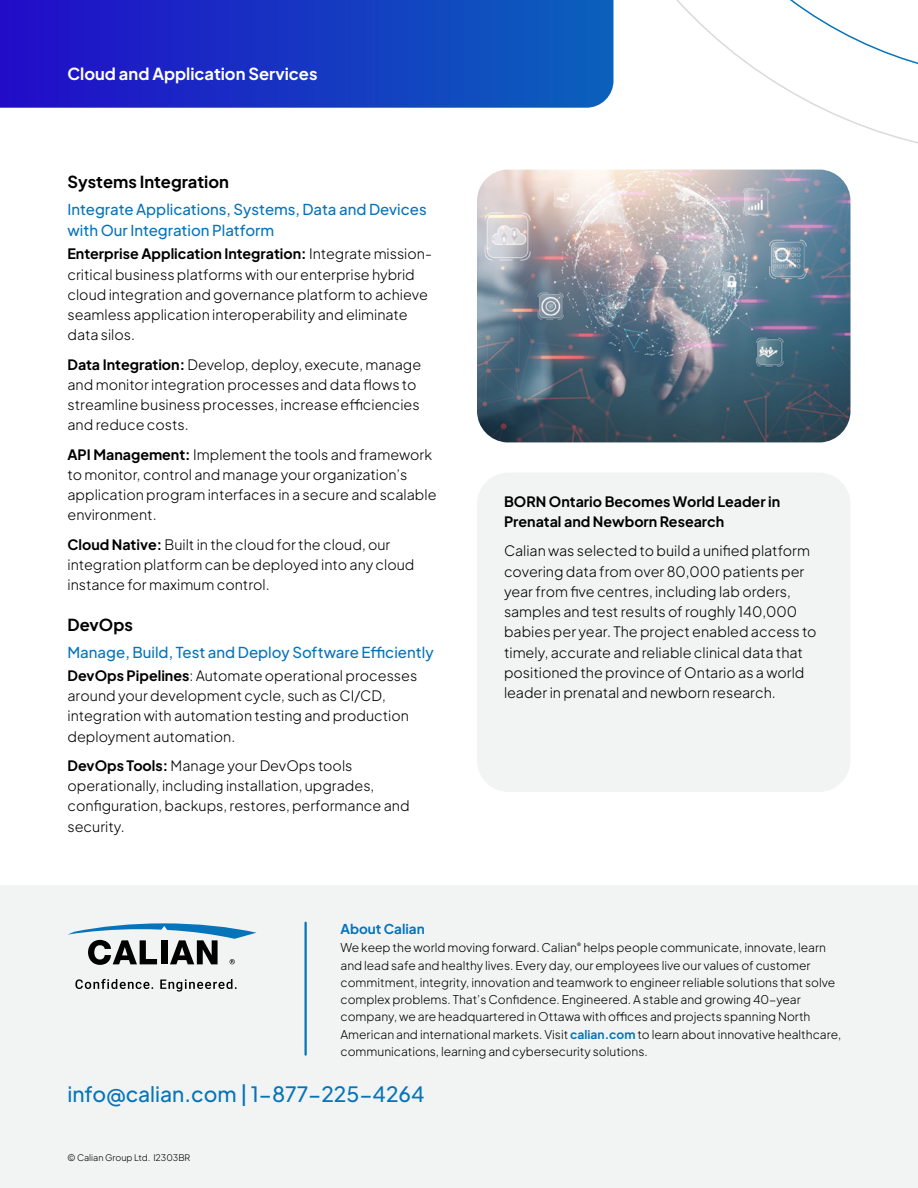
<style>
.page{position:relative;width:918px;height:1188px;background:#fff}
.page>*{position:absolute;margin:0;border:0;box-sizing:border-box;transform-origin:0 0}
.t1{font:500 21px "Plus Jakarta Sans";color:#0574b9}
.t2{font:700 16.5px "Plus Jakarta Sans";color:#fff}
._2nd_Level_Heading{font:700 16.5px "Plus Jakarta Sans";color:#000}
._3rd_Level_Heading{font:500 15px/21px "Plus Jakarta Sans";color:#0574b9}
.Body_Copy{font:300 14.25px/20.2px "Plus Jakarta Sans";color:#000}
.Body_Copy-2{font:700 14.25px/20.2px "Plus Jakarta Sans";color:#000}
.t3{font:700 13.5px "Plus Jakarta Sans";color:#0574b9}
.t4{font:300 12px/17.2px "Plus Jakarta Sans";color:#000}
.t5{font:300 9px "Plus Jakarta Sans";color:#000}
.s1{font-weight:700}
.s2{font-weight:700;color:#0574b9}
</style>
<div class="page">
<div style="left:0;top:885px;width:918px;height:303px;background:#f2f4f4"></div>
<svg style="left:68px;top:923px;width:188px;height:42px"></svg>
<svg style="left:75px;top:979px;width:78px;height:10px"></svg>
<svg style="left:160px;top:979px;width:77px;height:13px"></svg>
<hr style="left:304px;top:923px;width:3px;height:132px;background:#0574b9">
<svg style="left:0;top:0;width:614px;height:108px;background:#1737c2"></svg>
<svg style="left:676px;top:0;width:242px;height:144px"></svg>
<img style="left:477px;top:170px;width:373px;height:272px">
<div style="left:477px;top:472px;width:373px;height:320px;background:#f2f4f4;border-radius:32px"></div>
<p class="t2" style="left:68px;top:60px;width:252px">Cloud and Application Services</p>
<p class="_2nd_Level_Heading" style="left:68px;top:169px;width:163px">Systems Integration</p>
<p class="_3rd_Level_Heading" style="left:68px;top:198px;width:361px">Integrate Applications, Systems, Data and Devices with Our Integration Platform</p>
<p class="Body_Copy" style="left:68px;top:242px;width:366px"><span class="s1">Enterprise Application Integration:</span> Integrate mission&shy;critical business platforms with our enterprise hybrid cloud integration and governance platform to achieve seamless application interoperability and eliminate data silos.</p>
<p class="Body_Copy" style="left:68px;top:353px;width:355px"><span class="s1">Data Integration:</span> Develop, deploy, execute, manage and monitor integration processes and data flows to streamline business processes, increase efficiencies and reduce costs.</p>
<p class="Body_Copy" style="left:68px;top:443px;width:371px"><span class="s1">API Management:</span> Implement the tools and framework to monitor, control and manage your organization’s application program interfaces in a secure and scalable environment.</p>
<p class="Body_Copy" style="left:68px;top:533px;width:349px"><span class="s1">Cloud Native:</span> Built in the cloud for the cloud, our integration platform can be deployed into any cloud instance for maximum control.</p>
<p class="_2nd_Level_Heading" style="left:68px;top:611px;width:67px">DevOps</p>
<p class="_3rd_Level_Heading" style="left:68px;top:640px;width:368px">Manage, Build, Test and Deploy Software Efficiently</p>
<p class="Body_Copy" style="left:68px;top:664px;width:351px"><span class="s1">DevOps Pipelines</span>: Automate operational processes around your development cycle, such as CI/CD, integration with automation testing and production deployment automation.</p>
<p class="Body_Copy" style="left:68px;top:754px;width:344px"><span class="s1">DevOps Tools:</span> Manage your DevOps tools operationally, including installation, upgrades, configuration, backups, restores, performance and security.</p>
<p class="Body_Copy-2" style="left:504px;top:490px;width:278px">BORN Ontario Becomes World Leader in<br>Prenatal and Newborn Research</p>
<p class="Body_Copy" style="left:504px;top:539px;width:314px">Calian was selected to build a unified platform covering data from over 80,000 patients per year from five centres, including lab orders, samples and test results of roughly 140,000 babies per year. The project enabled access to timely, accurate and reliable clinical data that positioned the province of Ontario as a world leader in prenatal and newborn research.</p>
<p class="t3" style="left:340px;top:917px;width:86px">About Calian</p>
<p class="t4" style="left:340px;top:938px;width:502px">We keep the world moving forward. Calian<sup>®</sup> helps people communicate, innovate, learn and lead safe and healthy lives. Every day, our employees live our values of customer commitment, integrity, innovation and teamwork to engineer reliable solutions that solve complex problems. That’s Confidence. Engineered. A stable and growing 40-year company, we are headquartered in Ottawa with offices and projects spanning North American and international markets. Visit <span class="s2">calian.com</span> to learn about innovative healthcare, communications, learning and cybersecurity solutions.</p>
<h1 class="t1" style="left:68px;top:1077px;width:359px">info@calian.com | 1-877-225-4264</h1>
<p class="t5" style="left:68px;top:1150px;width:124px">© Calian Group Ltd. I2303BR</p>
</div>
